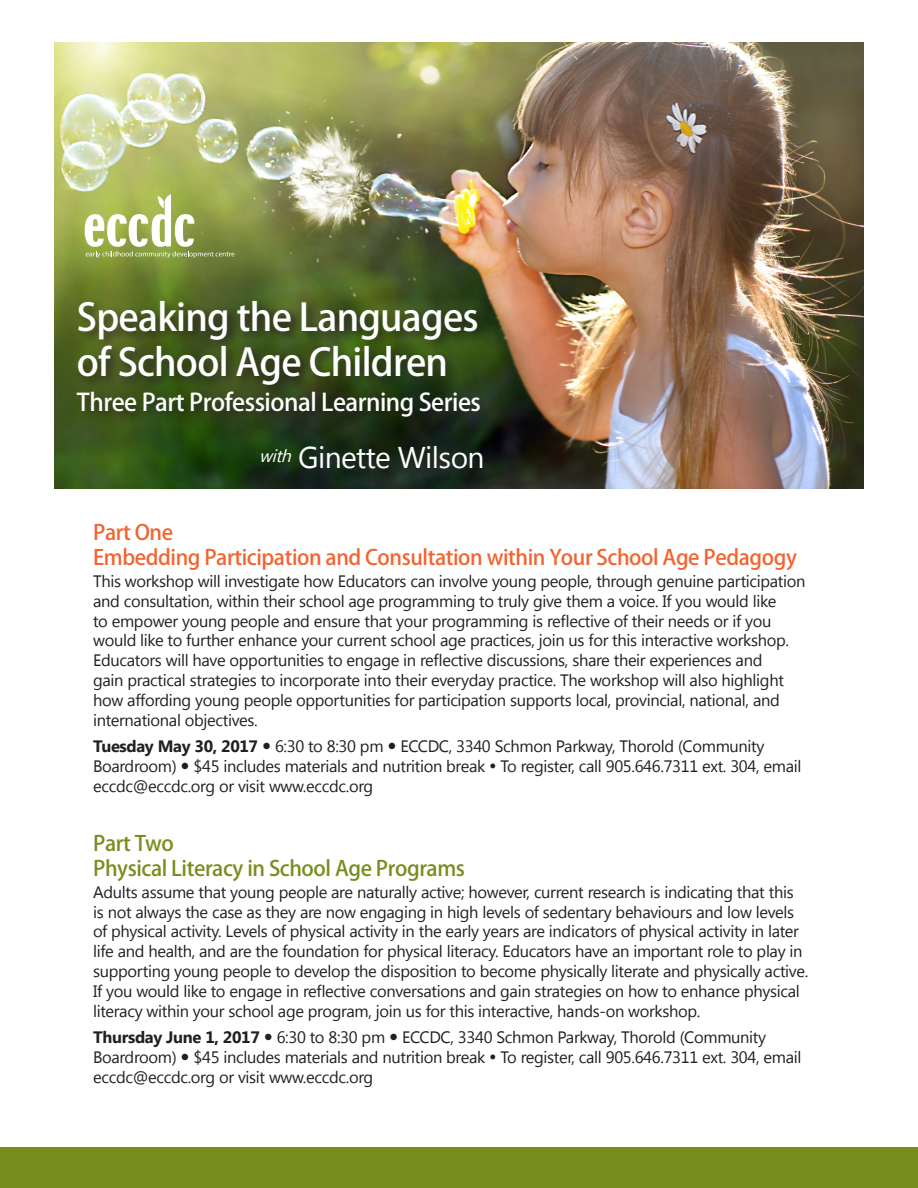
<style>
.page{position:relative;width:918px;height:1188px;background:#fff}
.page>*{position:absolute;margin:0;border:0;box-sizing:border-box;transform-origin:0 0}
.t1{font:500 37.5px/45px "Koz Go Pro";letter-spacing:-.02em;color:#fff}
.t2{font:30px "Segoe UI";letter-spacing:-.02em;color:#fff}
.t3{font:500 24px "Koz Go Pro";letter-spacing:-.02em;color:#fff}
.t4{font:500 21px "Koz Go Pro";letter-spacing:-.02em;color:#f26430}
.t5{font:500 21px "Koz Go Pro";letter-spacing:-.02em;color:#778e1d}
.t6{font:16.5px/19.8px "Segoe UI";letter-spacing:-.02em;color:#231f20}
.s1{font-weight:700}
</style>
<div class="page">
<img style="left:54px;top:43px;width:810px;height:446px">
<div style="left:0;top:1148px;width:918px;height:40px;background:#778e1d"></div>
<div style="left:74px;top:297px;width:421px;height:184px;background:#231f20;opacity:.75"></div>
<svg style="left:85px;top:194px;width:150px;height:64px"></svg>
<p class="t1" style="left:77px;top:296px;width:403px">Speaking the Languages of School Age Children</p>
<p class="t3" style="left:77px;top:387px;width:406px">Three Part Professional Learning Series</p>
<p class="t2" style="left:259px;top:436px;width:227px"><sup>with</sup> Ginette Wilson</p>
<p class="t4" style="left:93px;top:519px;width:81px">Part One</p>
<p class="t4" style="left:93px;top:544px;width:705px">Embedding Participation and Consultation within Your School Age Pedagogy</p>
<p class="t6" style="left:93px;top:570px;width:714px">This workshop will investigate how Educators can involve young people, through genuine participation and consultation, within their school age programming to truly give them a voice. If you would like<br>to empower young people and ensure that your programming is reflective of their needs or if you would like to further enhance your current school age practices, join us for this interactive workshop.<br>Educators will have opportunities to engage in reflective discussions, share their experiences and<br>gain practical strategies to incorporate into their everyday practice. The workshop will also highlight how affording young people opportunities for participation supports local, provincial, national, and international objectives.</p>
<p class="t6" style="left:93px;top:736px;width:710px"><span class="s1">Tuesday May 30, 2017</span> 6:30 to 8:30 pm ECCDC, 3340 Schmon Parkway, Thorold (Community<br>Boardroom) $45 includes materials and nutrition break • To register, call 905.646.7311 ext. 304, email eccdc@eccdc.org or visit www.eccdc.org</p>
<p class="t5" style="left:93px;top:829px;width:82px">Part Two</p>
<p class="t5" style="left:93px;top:855px;width:373px">Physical Literacy in School Age Programs</p>
<p class="t6" style="left:93px;top:881px;width:717px">Adults assume that young people are naturally active; however, current research is indicating that this is not always the case as they are now engaging in high levels of sedentary behaviours and low levels of physical activity. Levels of physical activity in the early years are indicators of physical activity in later life and health, and are the foundation for physical literacy. Educators have an important role to play in supporting young people to develop the disposition to become physically literate and physically active.<br>If you would like to engage in reflective conversations and gain strategies on how to enhance physical literacy within your school age program, join us for this interactive, hands-on workshop.</p>
<p class="t6" style="left:93px;top:1027px;width:710px"><span class="s1">Thursday June 1, 2017</span> 6:30 to 8:30 pm ECCDC, 3340 Schmon Parkway, Thorold (Community<br>Boardroom) $45 includes materials and nutrition break • To register, call 905.646.7311 ext. 304, email eccdc@eccdc.org or visit www.eccdc.org</p>
</div>
